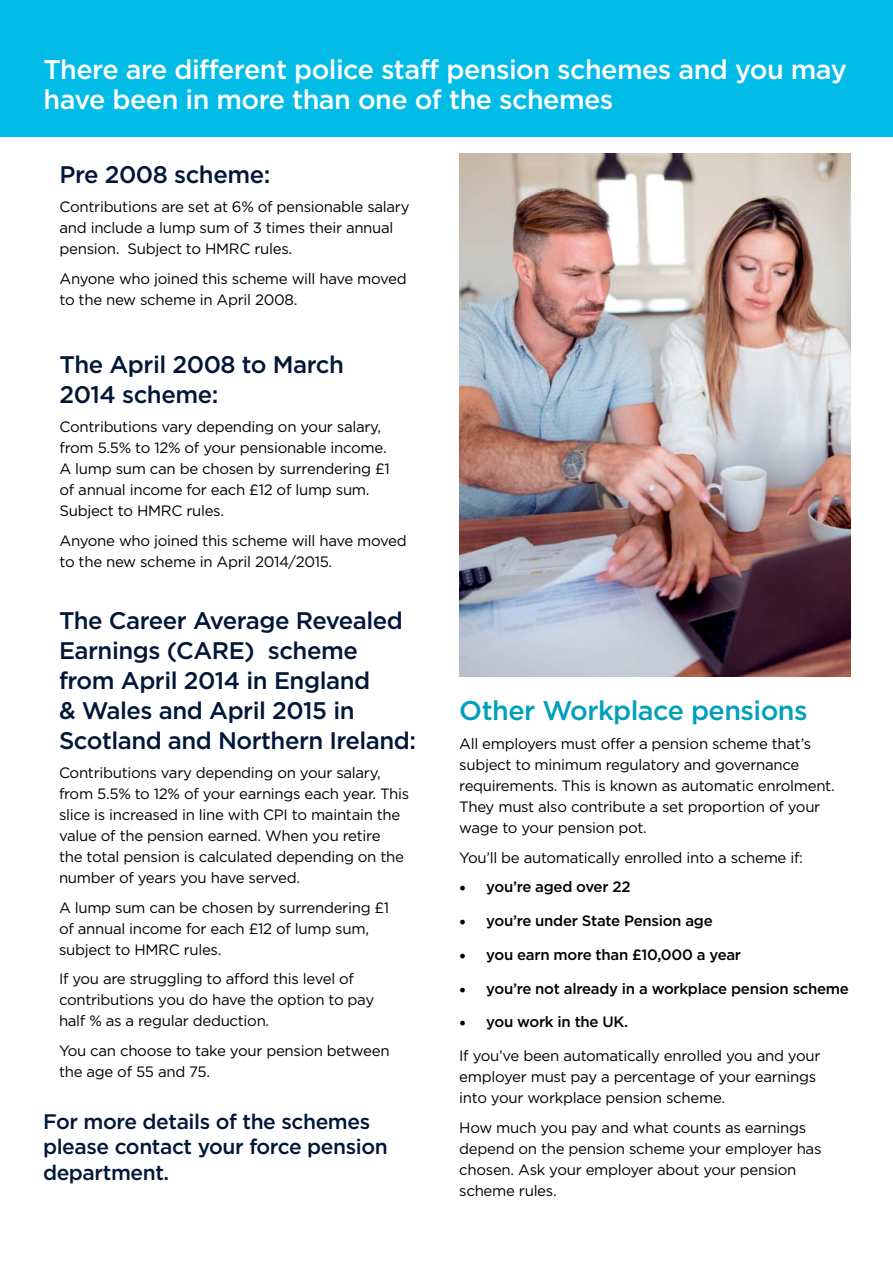
<style>
.page{position:relative;width:893px;height:1263px;background:#fff}
.page>*{position:absolute;margin:0;border:0;box-sizing:border-box;transform-origin:0 0}
.t1{font:500 27px/30px "Gotham";letter-spacing:-.02em;color:#fff}
.t2{font:500 27px "Gotham";letter-spacing:-.02em;color:#009fbb}
.t3{font:500 24px/30px "Gotham";letter-spacing:-.02em;color:#001738}
.t4{font:500 21px/25.5px "Gotham";letter-spacing:-.02em;color:#001738}
.t5{font:15px/21px "Gotham";letter-spacing:-.02em;color:#000}
.t6{font:500 15px "Gotham";letter-spacing:-.02em;color:#000}
.s1{font-family:"Minion Pro";font-weight:400;font-size:18px}
</style>
<div class="page">
<div style="left:0;top:0;width:893px;height:136px;background:#00bce7"></div>
<img style="left:459px;top:154px;width:391px;height:522px">
<h1 class="t1" style="left:44px;top:54px;width:805px">There are different police staff pension schemes and you may have been in more than one of the schemes</h1>
<h2 class="t3" style="left:60px;top:159px;width:212px">Pre 2008 scheme:</h2>
<p class="t5" style="left:60px;top:196px;width:352px">Contributions are set at 6% of pensionable salary and include a lump sum of 3 times their annual pension. Subject to HMRC rules.</p>
<p class="t5" style="left:60px;top:268px;width:349px">Anyone who joined this scheme will have moved to the new scheme in April 2008.</p>
<h2 class="t3" style="left:60px;top:349px;width:286px">The April 2008 to March<br>2014 scheme:</h2>
<p class="t5" style="left:60px;top:416px;width:332px">Contributions vary depending on your salary, from 5.5% to 12% of your pensionable income.<br>A lump sum can be chosen by surrendering £1 of annual income for each £12 of lump sum.<br>Subject to HMRC rules.</p>
<p class="t5" style="left:60px;top:530px;width:349px">Anyone who joined this scheme will have moved to the new scheme in April 2014/2015.</p>
<h2 class="t3" style="left:59px;top:605px;width:359px">The Career Average Revealed<br>Earnings (CARE) scheme from April 2014 in England<br>&amp; Wales and April 2015 in<br>Scotland and Northern Ireland:</h2>
<p class="t5" style="left:59px;top:762px;width:352px">Contributions vary depending on your salary, from 5.5% to 12% of your earnings each year. This slice is increased in line with CPI to maintain the value of the pension earned. When you retire<br>the total pension is calculated depending on the number of years you have served.</p>
<p class="t5" style="left:59px;top:897px;width:332px">A lump sum can be chosen by surrendering £1 of annual income for each £12 of lump sum, subject to HMRC rules.</p>
<p class="t5" style="left:59px;top:968px;width:317px">If you are struggling to afford this level of contributions you do have the option to pay half % as a regular deduction.</p>
<p class="t5" style="left:59px;top:1040px;width:332px">You can choose to take your pension between the age of 55 and 75.</p>
<h3 class="t4" style="left:43px;top:1108px;width:346px">For more details of the schemes please contact your force pension department.</h3>
<h1 class="t2" style="left:459px;top:692px;width:350px">Other Workplace pensions</h1>
<p class="t5" style="left:459px;top:733px;width:377px">All employers must offer a pension scheme that’s subject to minimum regulatory and governance requirements. This is known as automatic enrolment.<br>They must also contribute a set proportion of your wage to your pension pot.</p>
<p class="t5" style="left:459px;top:847px;width:345px">You’ll be automatically enrolled into a scheme if:</p>
<p class="t6" style="left:459px;top:877px;width:173px"><span class="s1">•</span> you’re aged over 22</p>
<p class="t6" style="left:459px;top:911px;width:255px"><span class="s1">•</span> you’re under State Pension age</p>
<p class="t6" style="left:459px;top:945px;width:283px"><span class="s1">•</span> you earn more than £10,000 a year</p>
<p class="t6" style="left:459px;top:978px;width:391px"><span class="s1">•</span> you’re not already in a workplace pension scheme</p>
<p class="t6" style="left:459px;top:1012px;width:170px"><span class="s1">•</span> you work in the UK.</p>
<p class="t5" style="left:459px;top:1045px;width:363px">If you’ve been automatically enrolled you and your employer must pay a percentage of your earnings into your workplace pension scheme.</p>
<p class="t5" style="left:459px;top:1116px;width:364px">How much you pay and what counts as earnings depend on the pension scheme your employer has chosen. Ask your employer about your pension scheme rules.</p>
</div>
